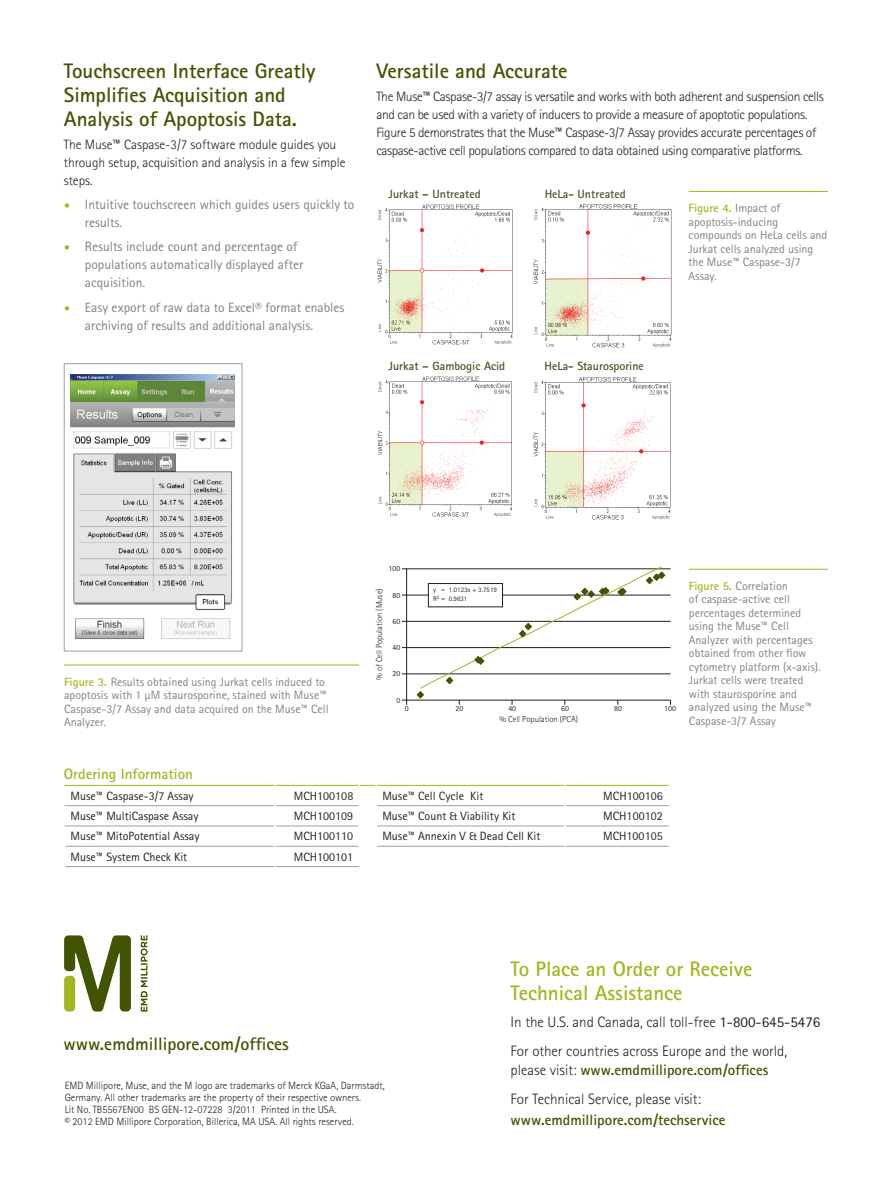
<style>
.page{position:relative;width:892px;height:1189px;background:#fff}
.page>*{position:absolute;margin:0;border:0;box-sizing:border-box;transform-origin:0 0}
.t1{font:700 21px/24px "Merck Sans Serif Pro";color:#435400}
.t2{font:700 21px/24px "Merck Sans Serif Pro";color:#a5b522}
.t3{font:700 18px "Merck Sans Serif Pro";color:#435400}
.t4{font:300 15px/28.5px "Merck Sans Serif Pro";color:#231f20}
.t5{font:700 15px "Merck Sans Serif Pro";color:#435400}
.t6{font:700 15px "Merck Sans Serif Pro";color:#a5b522}
.t7{font:300 13.5px/18px "Merck Sans Serif Pro";letter-spacing:-.025em;color:#231f20}
.t8{font:13.5px/18px "Merck Sans Serif Pro";color:#7e8083}
.t9{font:300 13.5px/18px "Merck Sans Serif Pro";color:#231f20}
.t10{font:12px/13.5px "Merck Sans Serif Pro";color:#808285}
.t11{font:12px "Merck Sans Serif Pro";color:#231f20}
.t12{font:700 12px "Merck Sans Serif Pro";color:#455524}
.t13{font:300 10.5px/12px "Merck Sans Serif Pro";color:#231f20}
.t14{font:300 8.7px "Merck Sans Serif Pro";color:#201d1e}
.t15{font:7.8px "Merck Sans Serif Pro";color:#201d1e}
.t16{font:6.9px/8.2px "Merck Sans Serif Pro";color:#231f20}
.s1{font-family:"Minion Pro";font-size:16.5px;color:#a5b522}
.s2{font-weight:700;color:#a5b522}
.s3{font-weight:400}
.s4{font-weight:700;color:#435400}
</style>
<div class="page">
<img style="left:377px;top:204px;width:136px;height:141px">
<img style="left:533px;top:204px;width:139px;height:144px">
<img style="left:377px;top:376px;width:135px;height:141px">
<img style="left:533px;top:377px;width:138px;height:143px">
<hr style="left:688px;top:191px;width:139px;height:1px;background:#a5b522">
<hr style="left:688px;top:568px;width:139px;height:1px;background:#a5b522">
<img style="left:70px;top:374px;width:165px;height:266px">
<div style="left:64px;top:363px;width:178px;height:288px;border:1px solid #9d9fa2"></div>
<hr style="left:64px;top:664px;width:295px;height:1px;background:#a5b522">
<svg style="left:402px;top:566px;width:268px;height:138px"></svg>
<hr style="left:65px;top:805px;width:209px;height:1px;background:#9d9fa2">
<hr style="left:276px;top:805px;width:82px;height:1px;background:#9d9fa2">
<hr style="left:377px;top:805px;width:187px;height:1px;background:#9d9fa2">
<hr style="left:565px;top:805px;width:103px;height:1px;background:#9d9fa2">
<hr style="left:65px;top:825px;width:209px;height:1px;background:#9d9fa2">
<hr style="left:276px;top:825px;width:82px;height:1px;background:#9d9fa2">
<hr style="left:377px;top:825px;width:187px;height:1px;background:#9d9fa2">
<hr style="left:565px;top:825px;width:103px;height:1px;background:#9d9fa2">
<hr style="left:65px;top:845px;width:209px;height:1px;background:#9d9fa2">
<hr style="left:276px;top:845px;width:82px;height:1px;background:#9d9fa2">
<hr style="left:377px;top:845px;width:187px;height:1px;background:#9d9fa2">
<hr style="left:565px;top:845px;width:103px;height:1px;background:#9d9fa2">
<hr style="left:65px;top:866px;width:209px;height:1px;background:#9d9fa2">
<hr style="left:276px;top:866px;width:83px;height:1px;background:#9d9fa2">
<hr style="left:65px;top:784px;width:209px;height:1px;background:#a5b522">
<hr style="left:276px;top:784px;width:82px;height:1px;background:#a5b522">
<svg style="left:360px;top:784px;width:15px;height:1px"></svg>
<hr style="left:377px;top:784px;width:187px;height:1px;background:#a5b522">
<hr style="left:565px;top:784px;width:103px;height:1px;background:#a5b522">
<svg style="left:141px;top:935px;width:6px;height:76px"></svg>
<svg style="left:64px;top:935px;width:67px;height:76px"></svg>
<h1 class="t1" style="left:64px;top:59px;width:253px">Touchscreen Interface Greatly<br>Simplifies Acquisition and<br>Analysis of Apoptosis Data.</h1>
<p class="t9" style="left:64px;top:135px;width:283px">The Muse™ Caspase-3/7 software module guides you through setup, acquisition and analysis in a few simple steps.</p>
<p class="t8" style="left:85px;top:196px;width:271px;text-indent:-21px"><span class="s1">•</span> Intuitive touchscreen which guides users quickly to results.</p>
<p class="t8" style="left:85px;top:238px;width:220px;text-indent:-21px"><span class="s1">•</span> Results include count and percentage of populations automatically displayed after acquisition.</p>
<p class="t8" style="left:85px;top:298px;width:261px;text-indent:-21px"><span class="s1">•</span> Easy export of raw data to Excel® format enables archiving of results and additional analysis.</p>
<h1 class="t1" style="left:376px;top:59px;width:192px">Versatile and Accurate</h1>
<p class="t7" style="left:376px;top:87px;width:449px">The Muse™ Caspase-3/7 assay is versatile and works with both adherent and suspension cells and can be used with a variety of inducers to provide a measure of apoptotic populations.<br>Figure 5 demonstrates that the Muse™ Caspase-3/7 Assay provides accurate percentages of caspase-active cell populations compared to data obtained using comparative platforms.</p>
<p class="t12" style="left:388px;top:186px;width:93px">Jurkat – Untreated</p>
<p class="t12" style="left:544px;top:186px;width:83px">HeLa- Untreated</p>
<p class="t12" style="left:388px;top:358px;width:118px">Jurkat – Gambogic Acid</p>
<p class="t12" style="left:544px;top:358px;width:101px">HeLa- Staurosporine</p>
<p class="t10" style="left:688px;top:201px;width:140px"><span class="s2">Figure 4.</span> Impact of apoptosis-inducing compounds on HeLa cells and<br>Jurkat cells analyzed using the Muse™ Caspase-3/7<br>Assay.</p>
<p class="t10" style="left:64px;top:674px;width:266px"><span class="s2">Figure 3.</span> Results obtained using Jurkat cells induced to apoptosis with 1 µM staurosporine, stained with Muse™ Caspase-3/7 Assay and data acquired on the Muse™ Cell Analyzer.</p>
<p class="t15" style="left:388px;top:563px;width:13px">100</p>
<p class="t14" style="left:374px;top:680px;width:93px;rotate:-90deg">% of Cell Population (Muse)</p>
<p class="t16" style="left:433px;top:586px;width:65px">y = 1.0123x + 3.7519<br>R<sup>2</sup> = 0.9631</p>
<p class="t15" style="left:392px;top:590px;width:9px">80</p>
<p class="t15" style="left:392px;top:616px;width:9px">60</p>
<p class="t15" style="left:392px;top:643px;width:9px">40</p>
<p class="t15" style="left:392px;top:668px;width:9px">20</p>
<p class="t15" style="left:396px;top:695px;width:5px">0</p>
<p class="t15" style="left:404px;top:703px;width:5px">0</p>
<p class="t15" style="left:455px;top:703px;width:9px">20</p>
<p class="t15" style="left:508px;top:703px;width:9px">40</p>
<p class="t15" style="left:561px;top:703px;width:9px">60</p>
<p class="t15" style="left:614px;top:703px;width:9px">80</p>
<p class="t15" style="left:663px;top:703px;width:13px">100</p>
<p class="t14" style="left:499px;top:713px;width:80px">% Cell Population (PCA)</p>
<p class="t10" style="left:688px;top:579px;width:133px"><span class="s2">Figure 5.</span> Correlation<br>of caspase-active cell percentages determined using the Muse™ Cell<br>Analyzer with percentages obtained from other flow cytometry platform (x-axis).<br>Jurkat cells were treated with staurosporine and analyzed using the Muse™<br>Caspase-3/7 Assay</p>
<p class="t6" style="left:64px;top:764px;width:131px">Ordering Information</p>
<p class="t11" style="left:71px;top:788px;width:124px">Muse™ Caspase-3/7 Assay</p>
<p class="t11" style="left:294px;top:788px;width:61px">MCH100108</p>
<p class="t11" style="left:382px;top:788px;width:102px">Muse™ Cell Cycle Kit</p>
<p class="t11" style="left:603px;top:788px;width:61px">MCH100106</p>
<p class="t11" style="left:71px;top:808px;width:129px">Muse™ MultiCaspase Assay</p>
<p class="t11" style="left:294px;top:808px;width:61px">MCH100109</p>
<p class="t11" style="left:382px;top:808px;width:134px">Muse™ Count &amp; Viability Kit</p>
<p class="t11" style="left:603px;top:808px;width:61px">MCH100102</p>
<p class="t11" style="left:71px;top:828px;width:130px">Muse™ MitoPotential Assay</p>
<p class="t11" style="left:294px;top:828px;width:61px">MCH100110</p>
<p class="t11" style="left:382px;top:828px;width:159px">Muse™ Annexin V &amp; Dead Cell Kit</p>
<p class="t11" style="left:603px;top:828px;width:61px">MCH100105</p>
<p class="t11" style="left:70px;top:849px;width:118px">Muse™ System Check Kit</p>
<p class="t11" style="left:294px;top:849px;width:61px">MCH100101</p>
<h2 class="t3" style="left:63px;top:1032px;width:227px">www.emdmillipore.com/offices</h2>
<p class="t13" style="left:65px;top:1079px;width:321px">EMD Millipore, Muse, and the M logo are trademarks of Merck KGaA, Darmstadt, Germany. All other trademarks are the property of their respective owners.<br>Lit No. TB5567EN00 BS GEN-12-07228 3/2011 Printed in the USA.<br>© 2012 EMD Millipore Corporation, Billerica, MA USA. All rights reserved.</p>
<h1 class="t2" style="left:510px;top:956px;width:243px">To Place an Order or Receive<br>Technical Assistance</h1>
<p class="t4" style="left:510px;top:1007px;width:311px">In the U.S. and Canada, call toll-free <span class="s3">1-800-645-5476<br></span>For other countries across Europe and the world,</p>
<p class="t4" style="left:510px;top:1055px;width:259px">please visit: <span class="s4">www.emdmillipore.com/offices<br></span>For Technical Service, please visit:</p>
<p class="t5" style="left:510px;top:1109px;width:216px">www.emdmillipore.com/techservice</p>
</div>
